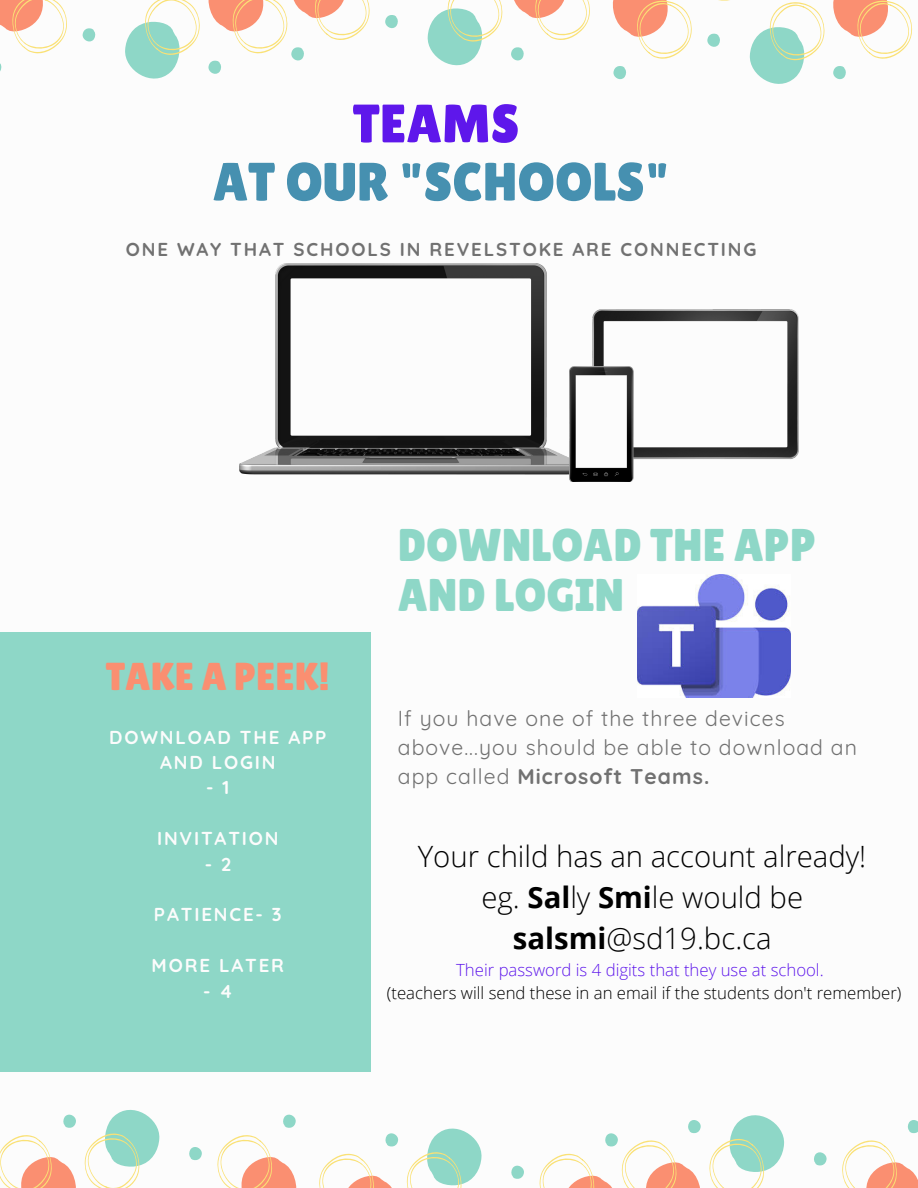
<style>
.page{position:relative;width:918px;height:1188px;background:#fff}
.page>*{position:absolute;margin:0;border:0;box-sizing:border-box;transform-origin:0 0}
.t1{font:54px "Lilita One";color:#4690b0}
.t2{font:54px "Lilita One";color:#5e17eb}
.t3{font:45.9px/49.9px "Lilita One";color:#8ed7c7}
.t4{font:38.85px "Lilita One";color:#fa8f71}
.t5{font:300 29.4px/40.8px "Open Sans";color:#000;text-align:center}
.t6{font:21.15px/28.7px "Quicksand";letter-spacing:.05em;color:#717171}
.t7{font:700 18.6px/25.3px "Quicksand";letter-spacing:.1em;color:#fcfcfc;text-align:center}
.t8{font:700 18.6px "Quicksand";letter-spacing:.1em;color:#717171}
.t9{font:300 16.8px "Open Sans";color:#000}
.t10{font:300 16.8px "Open Sans";color:#5e17eb}
.s1{font-weight:700}
</style>
<div class="page">
<div style="left:0;top:632px;width:371px;height:440px;background:#8ed7c7"></div>
<svg style="left:0;top:63px;width:2px;height:9px"></svg>
<svg style="left:0;top:0;width:67px;height:54px"></svg>
<svg style="left:82px;top:28px;width:14px;height:14px"></svg>
<svg style="left:125px;top:0;width:75px;height:79px"></svg>
<svg style="left:208px;top:0;width:162px;height:74px"></svg>
<svg style="left:385px;top:15px;width:13px;height:14px"></svg>
<svg style="left:427px;top:0;width:163px;height:65px"></svg>
<svg style="left:612px;top:0;width:301px;height:84px"></svg>
<svg style="left:907px;top:1120px;width:11px;height:13px"></svg>
<svg style="left:842px;top:1140px;width:76px;height:48px"></svg>
<svg style="left:814px;top:1152px;width:13px;height:14px"></svg>
<svg style="left:539px;top:1115px;width:246px;height:73px"></svg>
<svg style="left:511px;top:1165px;width:13px;height:14px"></svg>
<svg style="left:319px;top:1129px;width:163px;height:59px"></svg>
<svg style="left:283px;top:1114px;width:13px;height:14px"></svg>
<svg style="left:217px;top:1135px;width:80px;height:53px"></svg>
<svg style="left:189px;top:1147px;width:13px;height:13px"></svg>
<svg style="left:0;top:1110px;width:160px;height:78px"></svg>
<img style="left:239px;top:264px;width:559px;height:217px">
<img style="left:637px;top:575px;width:153px;height:123px">
<h1 class="t2" style="left:353px;top:93px;width:168px">TEAMS</h1>
<h1 class="t1" style="left:213px;top:151px;width:458px">AT OUR "SCHOOLS"</h1>
<p class="t8" style="left:126px;top:237px;width:632px">ONE WAY THAT SCHOOLS IN REVELSTOKE ARE CONNECTING</p>
<h3 class="t4" style="left:106px;top:654px;width:226px">TAKE A PEEK!</h3>
<p class="t7" style="left:109px;top:724px;width:219px">DOWNLOAD THE APP<br>AND LOGIN</p>
<p class="t7" style="left:206px;top:775px;width:25px">- 1</p>
<p class="t7" style="left:157px;top:826px;width:123px">INVITATION</p>
<p class="t7" style="left:205px;top:851px;width:28px">- 2</p>
<p class="t7" style="left:154px;top:902px;width:129px">PATIENCE- 3</p>
<p class="t7" style="left:152px;top:953px;width:134px">MORE LATER</p>
<p class="t7" style="left:203px;top:978px;width:31px">- 4</p>
<h2 class="t3" style="left:398px;top:520px;width:420px">DOWNLOAD THE APP<br>AND LOGIN</h2>
<p class="t6" style="left:398px;top:704px;width:461px">If you have one of the three devices above...you should be able to download an app called <span class="s1">Microsoft Teams.</span></p>
<h3 class="t5" style="left:418px;top:835px;width:450px">Your child has an account already! eg. <span class="s1">Sal</span>ly <span class="s1">Smi</span>le would be <span class="s1">salsmi</span>@sd19.bc.ca</h3>
<p class="t10" style="left:456px;top:958px;width:369px">Their password is 4 digits that they use at school.</p>
<p class="t9" style="left:387px;top:981px;width:516px">(teachers will send these in an email if the students don't remember)</p>
</div>
